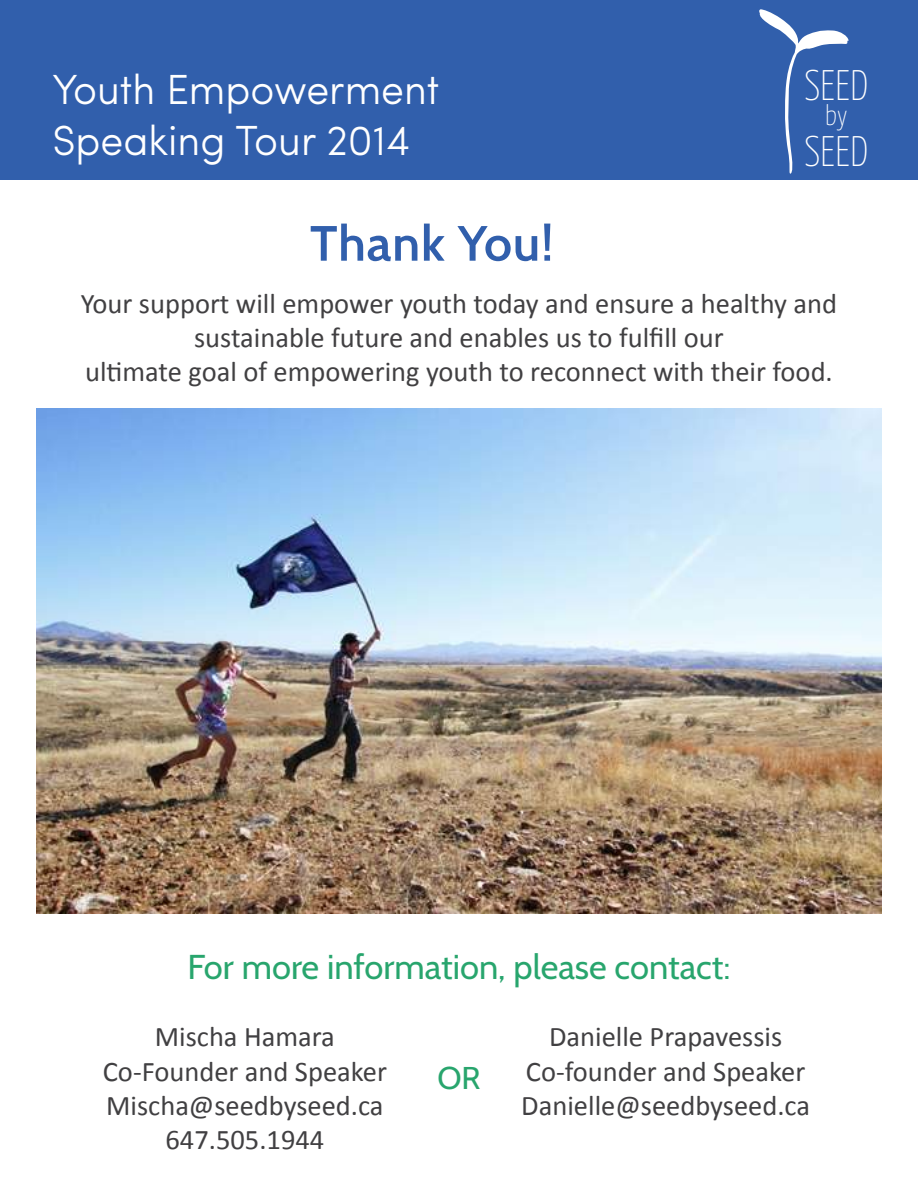
<style>
.page{position:relative;width:918px;height:1188px;background:#fff}
.page>*{position:absolute;margin:0;border:0;box-sizing:border-box;transform-origin:0 0}
.t1{font:600 49.5px "Cabin";letter-spacing:.015em;color:#315fac}
.t2{font:100 42.75px/65.6px "Yanone Kaffeesatz";color:#fff}
.t3{font:300 42.15px/50.7px "Sofia Pro";color:#fff}
.t4{font:34.5px "Cabin";color:#28a56d}
.t5{font:31.5px "Cabin";color:#28a56d}
.t6{font:28.5px/34.2px "Calibri";color:#414042;text-align:center}
.t7{font:100 28.5px "Yanone Kaffeesatz";color:#fff}
</style>
<div class="page">
<div style="left:0;top:0;width:918px;height:180px;background:#315fac"></div>
<svg style="left:759px;top:9px;width:90px;height:165px"></svg>
<img style="left:37px;top:408px;width:844px;height:505px">
<h3 class="t3" style="left:52px;top:61px;width:389px">Youth Empowerment<br>Speaking Tour 2014</h3>
<h2 class="t2" style="left:804px;top:52px;width:66px">SEED<br>SEED</h2>
<p class="t7" style="left:825px;top:98px;width:24px">by</p>
<h1 class="t1" style="left:310px;top:213px;width:245px">Thank You!</h1>
<p class="t6" style="left:81px;top:286px;width:758px">Your support will empower youth today and ensure a healthy and sustainable future and enables us to fulfill our<br>ultimate goal of empowering youth to reconnect with their food.</p>
<p class="t4" style="left:187px;top:946px;width:545px">For more information, please contact:</p>
<p class="t6" style="left:103px;top:1020px;width:286px">Mischa Hamara<br>Co-Founder and Speaker<br>Mischa@seedbyseed.ca<br>647.505.1944</p>
<p class="t6" style="left:521px;top:1020px;width:290px">Danielle Prapavessis<br>Co-founder and Speaker<br>Danielle@seedbyseed.ca</p>
<p class="t5" style="left:437px;top:1059px;width:45px">OR</p>
</div>
